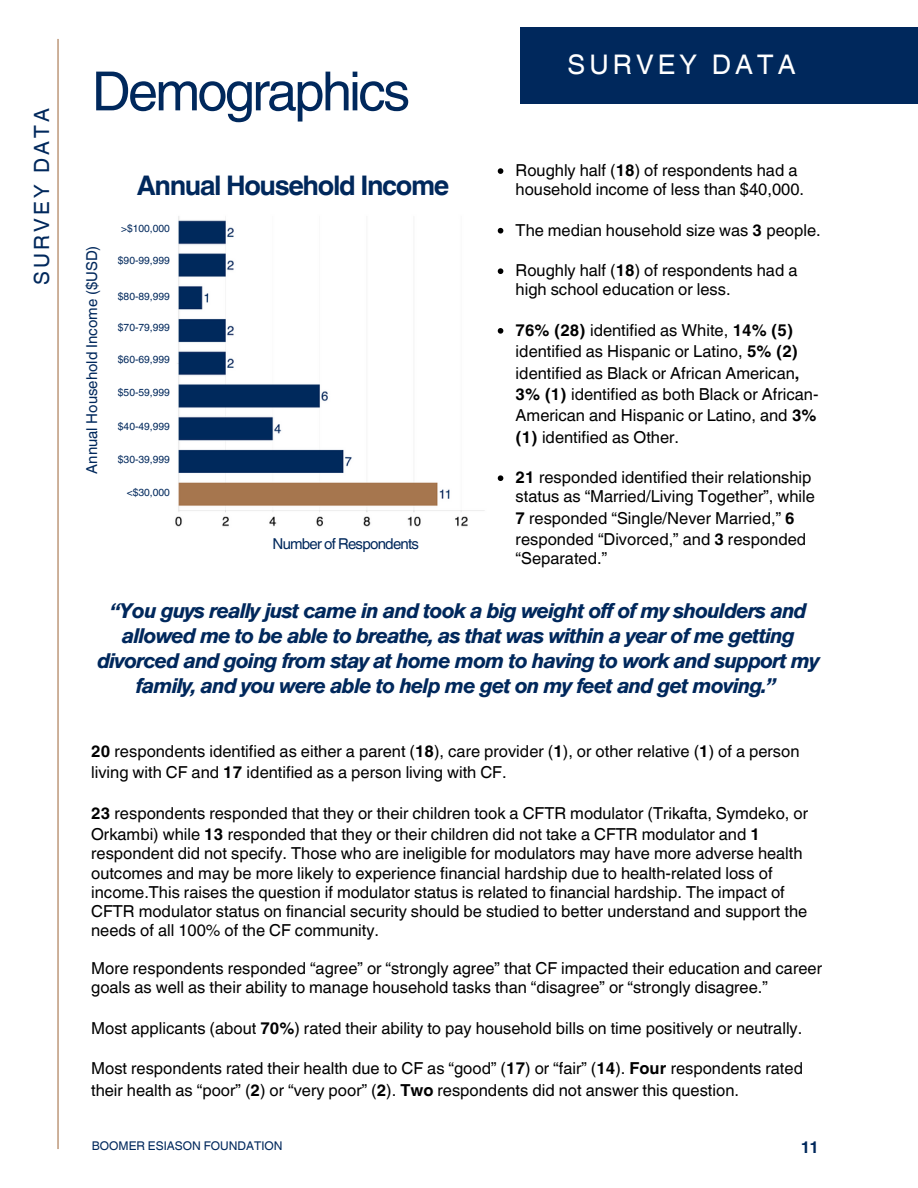
<style>
.page{position:relative;width:918px;height:1188px;background:#fff}
.page>*{position:absolute;margin:0;border:0;box-sizing:border-box;transform-origin:0 0}
.t1{font:54px "Helvetica World";letter-spacing:-.05em;color:#00285c}
.t2{font:700 27px "Helvetica World";letter-spacing:-.05em;color:#00285c}
.t3{font:27px "Helvetica World";letter-spacing:.15em;color:#fff}
.t4{font:italic 700 21px/24.8px "Akzidenz Grotesk Pro";letter-spacing:-.05em;color:#00285c;text-align:center}
.t5{font:21px "Helvetica World";letter-spacing:.15em;color:#00285c}
.t6{font:16.5px/21.3px "Helvetica World";color:#000}
.t7{font:700 16.5px "Helvetica World";color:#00285c}
.t8{font:15px "Helvetica World";color:#00285c}
.t9{font:15px "Helvetica World";letter-spacing:-.05em;color:#00285c}
.t10{font:12px "Helvetica World";color:#00285c}
.t11{font:10.35px "Helvetica World";color:#00285c}
.s1{font-weight:700}
</style>
<div class="page">
<svg style="left:498px;top:168px;width:5px;height:6px"></svg>
<svg style="left:498px;top:228px;width:5px;height:6px"></svg>
<svg style="left:498px;top:268px;width:5px;height:6px"></svg>
<svg style="left:498px;top:328px;width:5px;height:6px"></svg>
<svg style="left:498px;top:475px;width:5px;height:6px"></svg>
<hr style="left:57px;top:39px;width:2px;height:1110px;background:#a7764e">
<div style="left:520px;top:27px;width:398px;height:76px;background:#00285c"></div>
<img style="left:175px;top:216px;width:310px;height:311px">
<p class="t5" style="left:30px;top:285px;width:179px;rotate:-90deg">SURVEY DATA</p>
<h4 class="t1" style="left:92px;top:60px;width:320px">Demographics</h4>
<p class="t8" style="left:83px;top:474px;width:229px;rotate:-90deg">Annual Household Income ($USD)</p>
<p class="t2" style="left:137px;top:163px;width:314px">Annual Household Income</p>
<p class="t11" style="left:121px;top:223px;width:50px">&gt;$100,000</p>
<h5 class="t11" style="left:118px;top:254px;width:54px">$90-99,999</h5>
<p class="t11" style="left:118px;top:290px;width:54px">$80-89,999</p>
<h6 class="t11" style="left:118px;top:321px;width:54px">$70-79,999</h6>
<p class="t11" style="left:118px;top:354px;width:54px">$60-69,999</p>
<p class="t11" style="left:118px;top:386px;width:54px">$50-59,999</p>
<p class="t11" style="left:118px;top:420px;width:54px">$40-49,999</p>
<p class="t11" style="left:118px;top:453px;width:54px">$30-39,999</p>
<p class="t11" style="left:127px;top:486px;width:45px">&lt;$30,000</p>
<p class="t9" style="left:272px;top:535px;width:148px">Number of Respondents</p>
<p class="t3" style="left:568px;top:49px;width:230px">SURVEY DATA</p>
<h2 class="t6" style="left:516px;top:161px;width:290px;line-height:19.2px">Roughly half (<span class="s1">18</span>) of respondents had a household income of less than $40,000.</h2>
<h1 class="t6" style="left:516px;top:219px;width:307px">The median household size was <span class="s1">3</span> people.</h1>
<h6 class="t6" style="left:516px;top:261px;width:283px;line-height:19.2px">Roughly half (<span class="s1">18</span>) of respondents had a high school education or less.</h6>
<h3 class="t6" style="left:516px;top:320px;width:304px"><span class="s1">76% (28)</span> identified as White, <span class="s1">14% (5) </span>identified as Hispanic or Latino, <span class="s1">5% (2) </span>identified as Black or African American<span class="s1">, 3% (1)</span> identified as both Black or African-American and Hispanic or Latino, and <span class="s1">3% (1)</span> identified as Other.</h3>
<p class="t6" style="left:516px;top:468px;width:301px;line-height:19.2px"><span class="s1">21</span> responded identified their relationship status as “Married/Living Together”, while</p>
<p class="t6" style="left:516px;top:507px;width:292px"><span class="s1">7</span> responded “Single/Never Married,” <span class="s1">6 </span>responded “Divorced,” and <span class="s1">3</span> responded</p>
<p class="t6" style="left:516px;top:548px;width:93px">“Separated.”</p>
<p class="t4" style="left:97px;top:601px;width:724px">“You guys really just came in and took a big weight off of my shoulders and allowed me to be able to breathe, as that was within a year of me getting divorced and going from stay at home mom to having to work and support my family, and you were able to help me get on my feet and get moving.”</p>
<p class="t6" style="left:91px;top:741px;width:710px"><span class="s1">20</span> respondents identified as either a parent (<span class="s1">18</span>), care provider (<span class="s1">1</span>), or other relative (<span class="s1">1</span>) of a person living with CF and <span class="s1">17</span> identified as a person living with CF.</p>
<p class="t6" style="left:91px;top:803px;width:718px"><span class="s1">23</span> respondents responded that they or their children took a CFTR modulator (Trikafta, Symdeko, or<br>Orkambi) while <span class="s1">13</span> responded that they or their children did not take a CFTR modulator and <span class="s1">1</span></p>
<p class="t6" style="left:91px;top:844px;width:718px;line-height:19.2px">respondent did not specify. Those who are ineligible for modulators may have more adverse health outcomes and may be more likely to experience financial hardship due to health-related loss of income.This raises the question if modulator status is related to financial hardship. The impact of CFTR modulator status on financial security should be studied to better understand and support the needs of all 100% of the CF community.</p>
<p class="t6" style="left:91px;top:959px;width:732px;line-height:19.2px">More respondents responded “agree” or “strongly agree” that CF impacted their education and career goals as well as their ability to manage household tasks than “disagree” or “strongly disagree.”</p>
<h6 class="t6" style="left:91px;top:1017px;width:713px">Most applicants (about <span class="s1">70%</span>) rated their ability to pay household bills on time positively or neutrally.</h6>
<p class="t6" style="left:91px;top:1058px;width:713px">Most respondents rated their health due to CF as “good” (<span class="s1">17</span>) or “fair” (<span class="s1">14</span>). <span class="s1">Four</span> respondents rated their health as “poor” (<span class="s1">2</span>) or “very poor” (<span class="s1">2</span>). <span class="s1">Two</span> respondents did not answer this question.</p>
<p class="t10" style="left:92px;top:1139px;width:192px">BOOMER ESIASON FOUNDATION</p>
<p class="t7" style="left:801px;top:1133px;width:20px">11</p>
</div>
